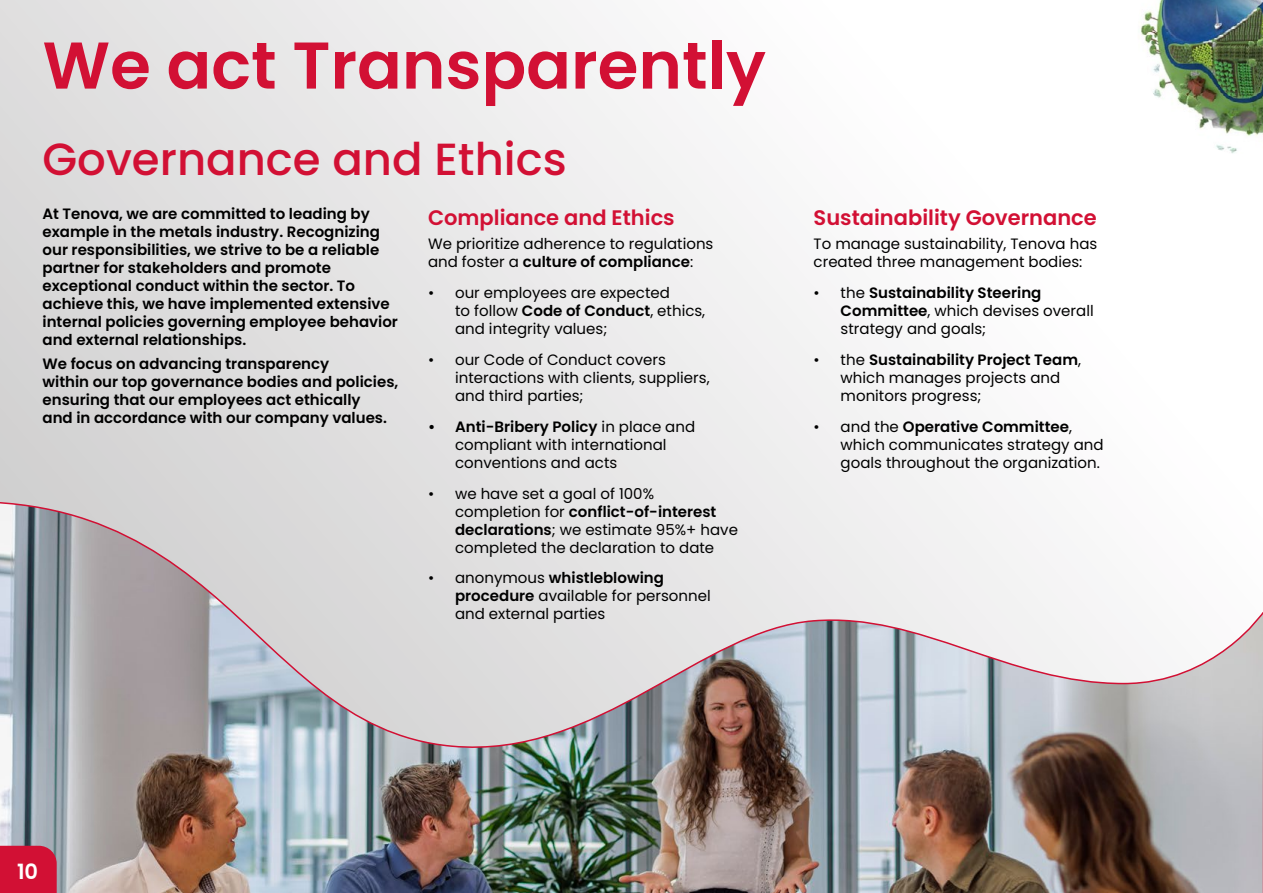
<style>
.page{position:relative;width:1263px;height:893px;background:#fff}
.page>*{position:absolute;margin:0;border:0;box-sizing:border-box;transform-origin:0 0}
.t1{font:600 66px "Poppins";color:#d21034}
.t2{font:500 45px "Poppins";color:#d21034}
.t3{font:600 21px "Poppins";color:#d21034}
.t4{font:600 21px "Poppins";color:#fff}
.t5{font:15px/18px "Poppins";color:#000}
.t6{font:600 15px/18px "Poppins";color:#000}
.s1{font-weight:600}
</style>
<div class="page">
<div style="left:0;top:0;width:1263px;height:893px;background:linear-gradient(to right,#dad9da,#fff)"></div>
<img style="left:1137px;top:0;width:126px;height:157px">
<img style="left:0;top:760px;width:1263px;height:133px">
<svg style="left:0;top:428px;width:1263px;height:332px"></svg>
<div style="left:0;top:846px;width:57px;height:47px;background:#d21034"></div>
<h1 class="t1" style="left:43px;top:27px;width:725px">We act Transparently</h1>
<h2 class="t2" style="left:43px;top:133px;width:526px">Governance and Ethics</h2>
<h3 class="t3" style="left:428px;top:206px;width:248px">Compliance and Ethics</h3>
<p class="t5" style="left:428px;top:235px;width:287px">We prioritize adherence to regulations and foster a <span class="s1">culture of compliance</span>:</p>
<p class="t5" style="left:455px;top:284px;width:252px;text-indent:-27px">• our employees are expected<br>to follow <span class="s1">Code of Conduct</span>, ethics, and integrity values;</p>
<p class="t5" style="left:455px;top:351px;width:256px;text-indent:-27px">• our Code of Conduct covers interactions with clients, suppliers, and third parties;</p>
<p class="t5" style="left:455px;top:418px;width:242px;text-indent:-27px"><span class="s1">• Anti-Bribery Policy</span> in place and compliant with international conventions and acts</p>
<p class="t5" style="left:455px;top:484px;width:284px;text-indent:-27px">• we have set a goal of 100% completion for <span class="s1">conflict-of-interest declarations</span>; we estimate 95%+ have completed the declaration to date</p>
<p class="t5" style="left:455px;top:569px;width:257px;text-indent:-27px">• anonymous <span class="s1">whistleblowing procedure</span> available for personnel and external parties</p>
<p class="t6" style="left:43px;top:205px;width:357px">At Tenova, we are committed to leading by example in the metals industry. Recognizing our responsibilities, we strive to be a reliable partner for stakeholders and promote exceptional conduct within the sector. To achieve this, we have implemented extensive internal policies governing employee behavior and external relationships.</p>
<p class="t6" style="left:43px;top:355px;width:357px">We focus on advancing transparency<br>within our top governance bodies and policies, ensuring that our employees act ethically<br>and in accordance with our company values.</p>
<h3 class="t3" style="left:814px;top:206px;width:285px">Sustainability Governance</h3>
<p class="t5" style="left:814px;top:235px;width:285px">To manage sustainability, Tenova has created three management bodies:</p>
<p class="t5" style="left:841px;top:284px;width:255px;text-indent:-27px">• the <span class="s1">Sustainability Steering<br>Committee</span>, which devises overall strategy and goals;</p>
<p class="t5" style="left:841px;top:351px;width:242px;text-indent:-27px">• the <span class="s1">Sustainability Project Team</span>, which manages projects and monitors progress;</p>
<p class="t5" style="left:841px;top:418px;width:264px;text-indent:-27px">• and the <span class="s1">Operative Committee</span>, which communicates strategy and goals throughout the organization.</p>
<h3 class="t4" style="left:17px;top:860px;width:23px">10</h3>
</div>
